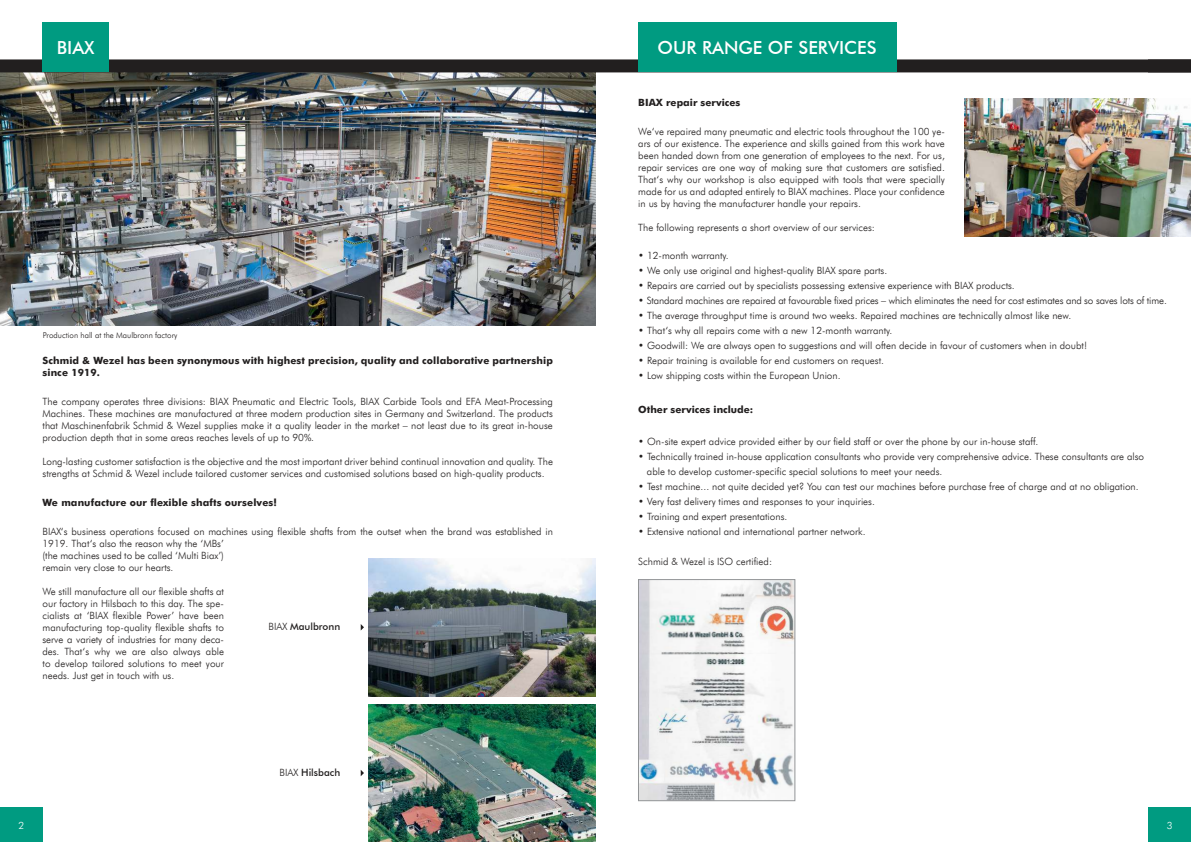
<style>
.page{position:relative;width:1191px;height:842px;background:#fff}
.page>*{position:absolute;margin:0;border:0;box-sizing:border-box;transform-origin:0 0}
.t1{font:500 18px "Futura BT";color:#fff}
.t2{font:300 10px/12px "Futura BT";color:#221f1f;text-align:justify}
.t3{font:700 10px/12px "Futura BT";letter-spacing:.01em;color:#221f1f}
.t4{font:500 10px "Futura BT";color:#221f1f}
.t5{font:300 10px "Futura BT";color:#fff}
.t6{font:300 8px "Futura BT";color:#221f1f}
.s1{font-weight:300}
</style>
<div class="page">
<div style="left:0;top:808px;width:43px;height:34px;background:#009b81"></div>
<img style="left:0;top:72px;width:595px;height:253px">
<img style="left:369px;top:704px;width:226px;height:138px">
<svg style="left:361px;top:770px;width:3px;height:6px"></svg>
<img style="left:369px;top:558px;width:226px;height:138px">
<svg style="left:361px;top:624px;width:3px;height:6px"></svg>
<div style="left:43px;top:23px;width:66px;height:49px;background:#009b81"></div>
<div style="left:1148px;top:808px;width:43px;height:34px;background:#009b81"></div>
<svg style="left:0;top:60px;width:1191px;height:12px;background:#1f2826"></svg>
<div style="left:638px;top:23px;width:258px;height:49px;background:#009b81"></div>
<img style="left:964px;top:99px;width:227px;height:138px">
<img style="left:640px;top:581px;width:153px;height:218px">
<div style="left:638px;top:579px;width:157px;height:222px;border:1px solid #939597"></div>
<h1 class="t1" style="left:57px;top:40px;width:39px">BIAX</h1>
<p class="t6" style="left:43px;top:332px;width:136px">Production hall at the Maulbronn factory</p>
<p class="t3" style="left:43px;top:355px;width:512px">Schmid &amp; Wezel has been synonymous with highest precision, quality and collaborative partnership since 1919.</p>
<p class="t2" style="left:43px;top:396px;width:512px">The company operates three divisions: BIAX Pneumatic and Electric Tools, BIAX Carbide Tools and EFA Meat-Processing Machines. These machines are manufactured at three modern production sites in Germany and Switzerland. The products that Maschinenfabrik Schmid &amp; Wezel supplies make it a quality leader in the market – not least due to its great in-house production depth that in some areas reaches levels of up to 90%.</p>
<p class="t2" style="left:43px;top:456px;width:512px">Long-lasting customer satisfaction is the objective and the most important driver behind continual innovation and quality. The strengths at Schmid &amp; Wezel include tailored customer services and customised solutions based on high-quality products.</p>
<p class="t3" style="left:43px;top:497px;width:236px">We manufacture our flexible shafts ourselves!</p>
<p class="t2" style="left:43px;top:526px;width:512px;line-height:12.3px;text-align:left">BIAX‘s business operations focused on machines using flexible shafts from the outset when the brand was established in 1919. That‘s also the reason why the ‘MBs’<br>(the machines used to be called ‘Multi Biax’)<br>remain very close to our hearts.</p>
<p class="t2" style="left:43px;top:587px;width:183px">We still manufacture all our flexible shafts at our factory in Hilsbach to this day. The spe&shy;cialists at ‘BIAX flexible Power’ have been manufacturing top-quality flexible shafts to serve a variety of industries for many deca&shy;des. That‘s why we are also always able to develop tailored solutions to meet your needs. Just get in touch with us.</p>
<p class="t4" style="left:268px;top:623px;width:73px"><span class="s1">BIAX</span> Maulbronn</p>
<p class="t5" style="left:18px;top:821px;width:7px">2</p>
<p class="t4" style="left:279px;top:768px;width:62px"><span class="s1">BIAX</span> Hilsbach</p>
<h1 class="t1" style="left:657px;top:40px;width:221px">OUR RANGE OF SERVICES</h1>
<p class="t3" style="left:638px;top:97px;width:104px">BIAX repair services</p>
<p class="t2" style="left:638px;top:126px;width:308px">We‘ve repaired many pneumatic and electric tools throughout the 100 ye&shy;ars of our existence. The experience and skills gained from this work have been handed down from one generation of employees to the next. For us, repair services are one way of making sure that customers are satisfied.<br>That‘s why our workshop is also equipped with tools that were specially made for us and adapted entirely to BIAX machines. Place your confidence in us by having the manufacturer handle your repairs.</p>
<p class="t2" style="left:638px;top:222px;width:238px">The following represents a short overview of our services:</p>
<p class="t2" style="left:638px;top:250px;width:92px">• 12-month warranty.</p>
<p class="t2" style="left:638px;top:265px;width:250px">• We only use original and highest-quality BIAX spare parts.</p>
<p class="t2" style="left:638px;top:280px;width:378px">• Repairs are carried out by specialists possessing extensive experience with BIAX products.</p>
<p class="t2" style="left:638px;top:295px;width:530px">• Standard machines are repaired at favourable fixed prices – which eliminates the need for cost estimates and so saves lots of time.</p>
<p class="t2" style="left:638px;top:310px;width:434px">• The average throughput time is around two weeks. Repaired machines are technically almost like new.</p>
<p class="t2" style="left:638px;top:325px;width:255px">• That‘s why all repairs come with a new 12-month warranty.</p>
<p class="t2" style="left:638px;top:340px;width:450px">• Goodwill: We are always open to suggestions and will often decide in favour of customers when in doubt!</p>
<p class="t2" style="left:638px;top:355px;width:247px">• Repair training is available for end customers on request.</p>
<p class="t2" style="left:638px;top:370px;width:204px">• Low shipping costs within the European Union.</p>
<p class="t3" style="left:638px;top:404px;width:117px">Other services include:</p>
<p class="t2" style="left:638px;top:436px;width:401px">• On-site expert advice provided either by our field staff or over the phone by our in-house staff.</p>
<p class="t2" style="left:647px;top:449px;width:499px;line-height:15px;text-indent:-9px">• Technically trained in-house application consultants who provide very comprehensive advice. These consultants are also able to develop customer-specific special solutions to meet your needs.</p>
<p class="t2" style="left:638px;top:481px;width:502px">• Test machine... not quite decided yet? You can test our machines before purchase free of charge and at no obligation.</p>
<p class="t2" style="left:638px;top:496px;width:238px">• Very fast delivery times and responses to your inquiries.</p>
<p class="t2" style="left:638px;top:511px;width:151px">• Training and expert presentations.</p>
<p class="t2" style="left:638px;top:526px;width:229px">• Extensive national and international partner network.</p>
<p class="t2" style="left:638px;top:556px;width:135px">Schmid &amp; Wezel is ISO certified:</p>
<p class="t5" style="left:1166px;top:821px;width:7px">3</p>
</div>
